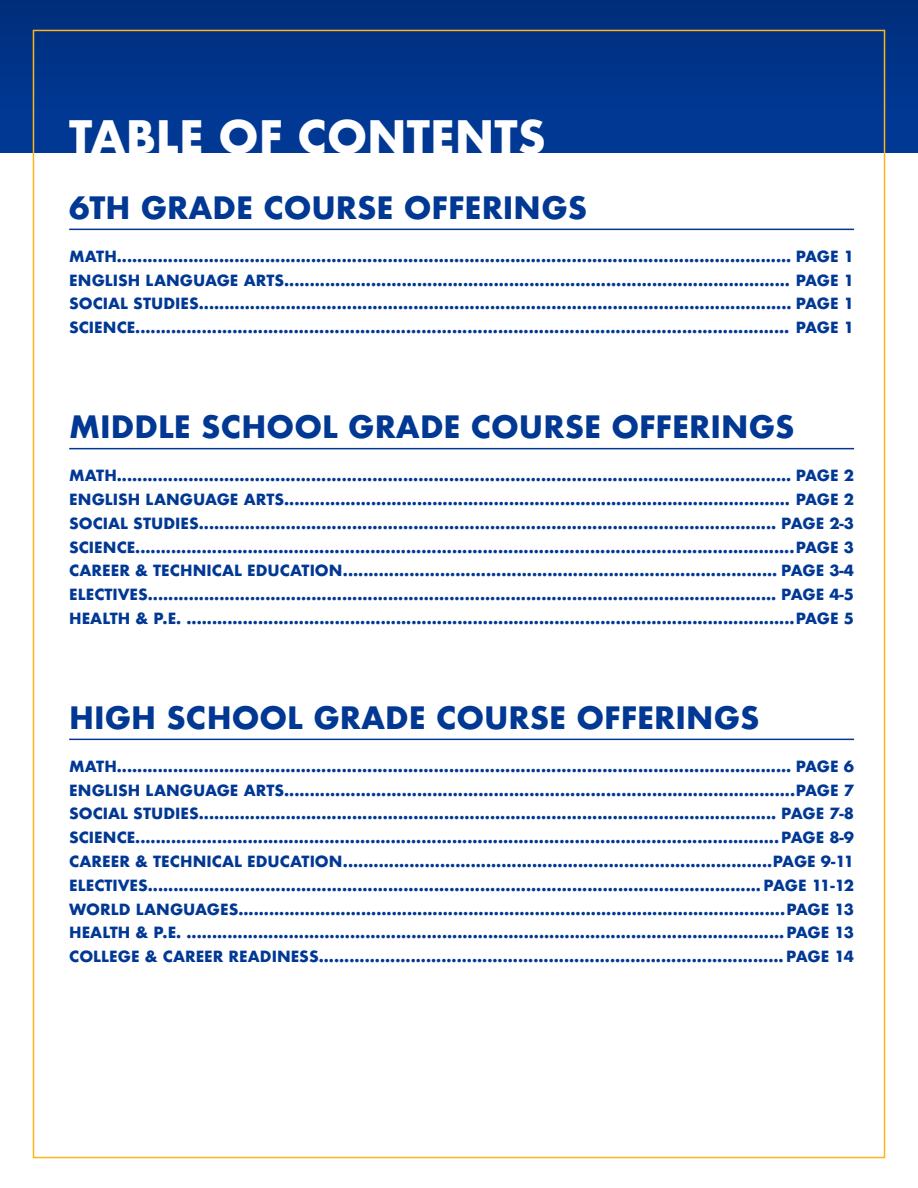
<style>
.page{position:relative;width:918px;height:1188px;background:#fff}
.page>*{position:absolute;margin:0;border:0;box-sizing:border-box;transform-origin:0 0}
.t1{font:700 43.5px "Futura";color:#fff}
.t2{font:700 30px "Futura";color:#003894}
.t3{font:700 15px "Futura";color:#003894}
</style>
<div class="page">
<div style="left:0;top:0;width:918px;height:153px;background:#003894"></div>
<div style="left:0;top:0;width:918px;height:107px;background:linear-gradient(to bottom,#0b3375,#003793)"></div>
<hr style="left:69px;top:229px;width:785px;height:1px;background:#003894">
<hr style="left:69px;top:448px;width:785px;height:1px;background:#003894">
<hr style="left:69px;top:739px;width:785px;height:1px;background:#003894">
<p class="t1" style="left:69px;top:106px;width:478px">TABLE OF CONTENTS</p>
<p class="t2" style="left:69px;top:186px;width:519px">6TH GRADE COURSE OFFERINGS</p>
<p class="t3" style="left:69px;top:245px;width:786px">MATH.................................................................................................................................... PAGE 1</p>
<p class="t3" style="left:69px;top:269px;width:786px">ENGLISH LANGUAGE ARTS................................................................................................... PAGE 1</p>
<p class="t3" style="left:69px;top:293px;width:786px">SOCIAL STUDIES.................................................................................................................... PAGE 1</p>
<p class="t3" style="left:69px;top:317px;width:786px">SCIENCE................................................................................................................................ PAGE 1</p>
<p class="t2" style="left:69px;top:405px;width:727px">MIDDLE SCHOOL GRADE COURSE OFFERINGS</p>
<p class="t3" style="left:69px;top:465px;width:786px">MATH.................................................................................................................................... PAGE 2</p>
<p class="t3" style="left:69px;top:489px;width:786px">ENGLISH LANGUAGE ARTS................................................................................................... PAGE 2</p>
<p class="t3" style="left:69px;top:512px;width:786px">SOCIAL STUDIES................................................................................................................. PAGE 2-3</p>
<p class="t3" style="left:69px;top:536px;width:786px">SCIENCE.................................................................................................................................PAGE 3</p>
<p class="t3" style="left:69px;top:560px;width:786px">CAREER &amp; TECHNICAL EDUCATION..................................................................................... PAGE 3-4</p>
<p class="t3" style="left:69px;top:584px;width:786px">ELECTIVES........................................................................................................................... PAGE 4-5</p>
<p class="t3" style="left:69px;top:607px;width:786px">HEALTH &amp; P.E. .......................................................................................................................PAGE 5</p>
<p class="t2" style="left:69px;top:696px;width:692px">HIGH SCHOOL GRADE COURSE OFFERINGS</p>
<p class="t3" style="left:69px;top:755px;width:786px">MATH.................................................................................................................................... PAGE 6</p>
<p class="t3" style="left:69px;top:779px;width:786px">ENGLISH LANGUAGE ARTS....................................................................................................PAGE 7</p>
<p class="t3" style="left:69px;top:803px;width:786px">SOCIAL STUDIES................................................................................................................. PAGE 7-8</p>
<p class="t3" style="left:69px;top:827px;width:786px">SCIENCE..............................................................................................................................PAGE 8-9</p>
<p class="t3" style="left:69px;top:851px;width:786px">CAREER &amp; TECHNICAL EDUCATION....................................................................................PAGE 9-11</p>
<p class="t3" style="left:69px;top:874px;width:786px">ELECTIVES........................................................................................................................ PAGE 11-12</p>
<p class="t3" style="left:69px;top:898px;width:786px">WORLD LANGUAGES...........................................................................................................PAGE 13</p>
<p class="t3" style="left:69px;top:922px;width:786px">HEALTH &amp; P.E. .....................................................................................................................PAGE 13</p>
<p class="t3" style="left:69px;top:946px;width:786px">COLLEGE &amp; CAREER READINESS........................................................................................... PAGE 14</p>
</div>
